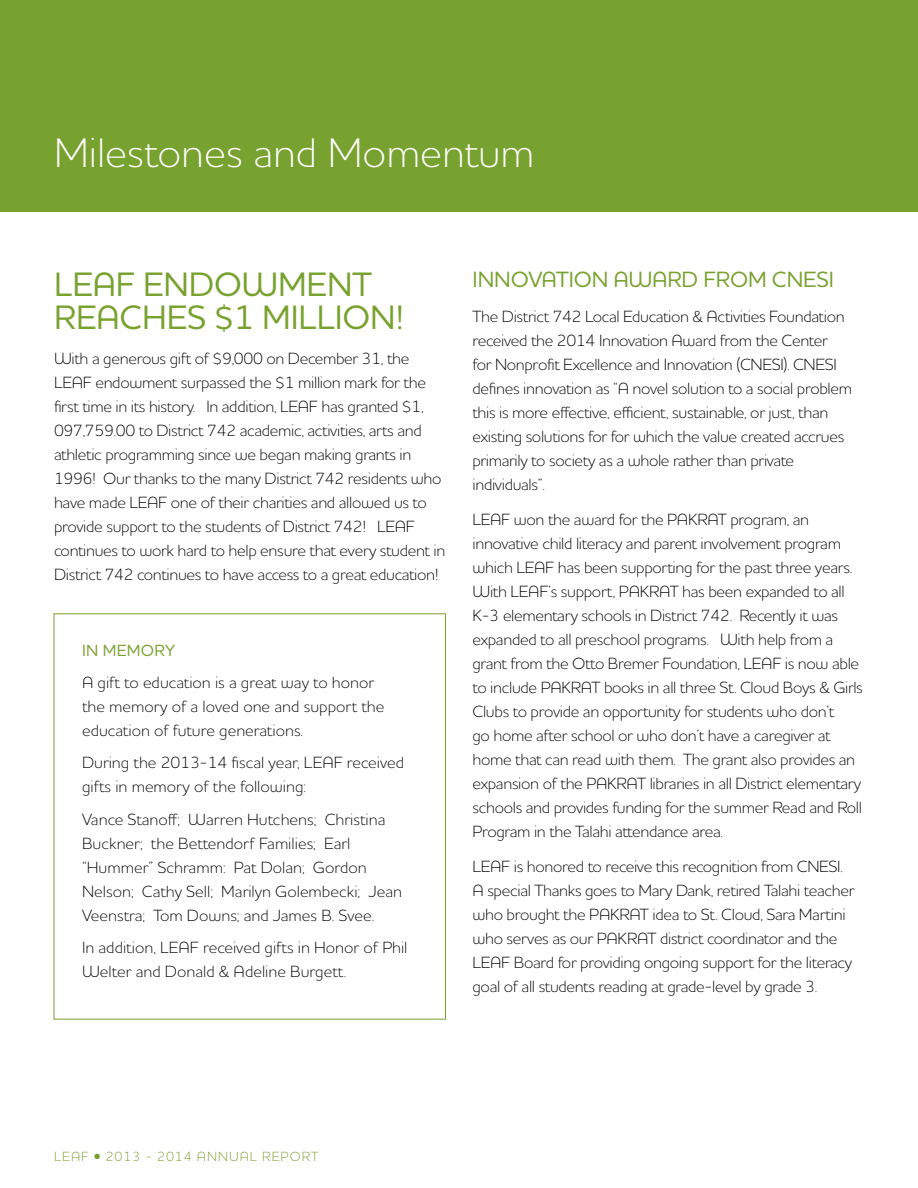
<style>
.page{position:relative;width:918px;height:1188px;background:#fff}
.page>*{position:absolute;margin:0;border:0;box-sizing:border-box;transform-origin:0 0}
.t1{font:300 42px "Houschka Alt Pro";color:#fff}
.t2{font:500 34.5px/33px "Houschka Alt Pro";letter-spacing:-.005em;color:#78a22f}
.t3{font:500 22.5px "Houschka Alt Pro";letter-spacing:-.005em;color:#78a22f}
.t4{font:300 16.5px/24px "Houschka Alt Pro";letter-spacing:-.02em;color:#000}
.t5{font:300 16.5px/24px "Houschka Alt Pro";color:#000}
.t6{font:500 16.5px "Houschka Alt Pro";letter-spacing:.015em;color:#78a22f}
.t7{font:300 13.5px "Houschka Alt Pro";letter-spacing:.06em;color:#78a22f}
</style>
<div class="page">
<div style="left:0;top:0;width:918px;height:212px;background:#78a22f"></div>
<h1 class="t1" style="left:54px;top:126px;width:482px">Milestones and Momentum</h1>
<h2 class="t2" style="left:54px;top:267px;width:351px">LEAF ENDOWMENT<br>REACHES $1 MILLION!</h2>
<p class="t4" style="left:54px;top:346px;width:393px">With a generous gift of $9,000 on December 31, the LEAF endowment surpassed the $1 million mark for the first time in its history. In addition, LEAF has granted $1, 097,759.00 to District 742 academic, activities, arts and athletic programming since we began making grants in 1996! Our thanks to the many District 742 residents who have made LEAF one of their charities and allowed us to provide support to the students of District 742! LEAF continues to work hard to help ensure that every student in District 742 continues to have access to a great education!</p>
<p class="t6" style="left:82px;top:640px;width:95px">IN MEMORY</p>
<p class="t5" style="left:82px;top:670px;width:304px">A gift to education is a great way to honor the memory of a loved one and support the education of future generations.</p>
<p class="t5" style="left:82px;top:750px;width:324px">During the 2013-14 fiscal year, LEAF received gifts in memory of the following:</p>
<p class="t5" style="left:82px;top:807px;width:322px">Vance Stanoff; Warren Hutchens; Christina Buckner; the Bettendorf Families; Earl “Hummer” Schramm: Pat Dolan; Gordon Nelson; Cathy Sell; Marilyn Golembecki; Jean Veenstra; Tom Downs; and James B. Svee.</p>
<p class="t5" style="left:82px;top:935px;width:327px">In addition, LEAF received gifts in Honor of Phil<br>Welter and Donald &amp; Adeline Burgett.</p>
<h3 class="t3" style="left:473px;top:265px;width:313px">INNOVATION AWARD FROM CNESI</h3>
<p class="t4" style="left:472px;top:304px;width:381px">The District 742 Local Education &amp; Activities Foundation received the 2014 Innovation Award from the Center<br>for Nonprofit Excellence and Innovation (CNESI). CNESI defines innovation as “A novel solution to a social problem this is more effective, efficient, sustainable, or just, than existing solutions for for which the value created accrues primarily to society as a whole rather than private individuals”.</p>
<p class="t4" style="left:472px;top:507px;width:392px">LEAF won the award for the PAKRAT program, an innovative child literacy and parent involvement program which LEAF has been supporting for the past three years.<br>With LEAF’s support, PAKRAT has been expanded to all K-3 elementary schools in District 742. Recently it was expanded to all preschool programs. With help from a grant from the Otto Bremer Foundation, LEAF is now able to include PAKRAT books in all three St. Cloud Boys &amp; Girls Clubs to provide an opportunity for students who don’t<br>go home after school or who don’t have a caregiver at home that can read with them. The grant also provides an expansion of the PAKRAT libraries in all District elementary schools and provides funding for the summer Read and Roll Program in the Talahi attendance area.</p>
<p class="t4" style="left:472px;top:854px;width:384px">LEAF is honored to receive this recognition from CNESI.<br>A special Thanks goes to Mary Dank, retired Talahi teacher who brought the PAKRAT idea to St. Cloud, Sara Martini who serves as our PAKRAT district coordinator and the LEAF Board for providing ongoing support for the literacy goal of all students reading at grade-level by grade 3.</p>
<p class="t7" style="left:54px;top:1148px;width:164px">LEAF • 2013 - 2014 Annual</p>
<p class="t7" style="left:262px;top:1148px;width:20px">Report</p>
</div>
